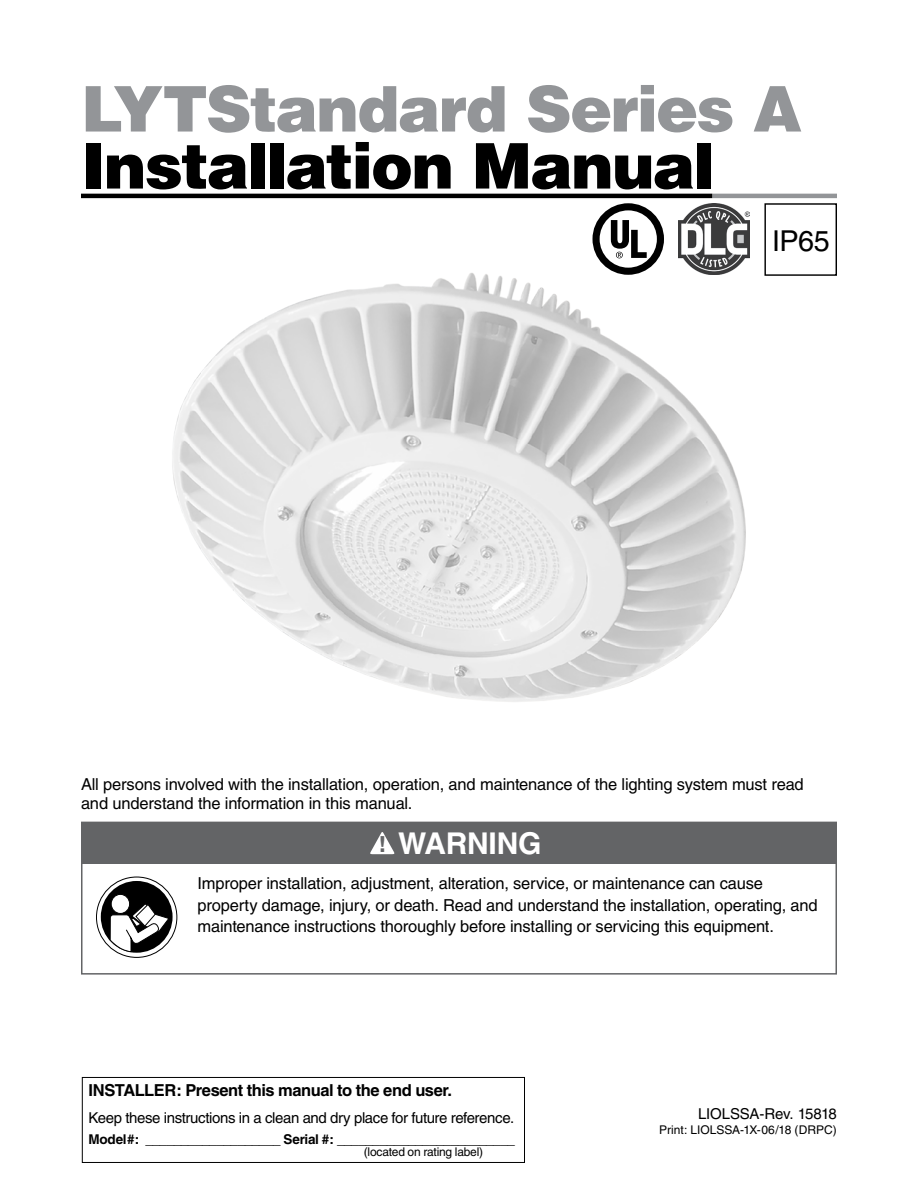
<style>
.page{position:relative;width:918px;height:1188px;background:#fff}
.page>*{position:absolute;margin:0;border:0;box-sizing:border-box;transform-origin:0 0}
.t1{font:900 63px "Helvetica";letter-spacing:-.025em;color:#939598}
.t2{font:900 63px "Helvetica";letter-spacing:-.025em;color:#000}
.t3{font:700 30px "Helvetica";letter-spacing:-.01em;color:#fff}
.t4{font:28.8px "Helvetica";color:#000}
.t5{font:900 condensed 21.15px "Helvetica";color:#636466;scale:.95 1}
.t6{font:16.5px/21px "Helvetica";letter-spacing:-.01em;color:#000}
.t7{font:700 16.5px "Helvetica";letter-spacing:-.025em;color:#000}
.t8{font:15px "Helvetica";letter-spacing:-.025em;color:#000}
.t9{font:700 13.5px "Helvetica";letter-spacing:-.015em;color:#000}
.t10{font:12px "Helvetica";letter-spacing:-.015em;color:#000}
</style>
<div class="page">
<hr style="left:712px;top:194px;width:125px;height:4px;background:#939598">
<hr style="left:81px;top:194px;width:631px;height:4px;background:#000">
<div style="left:81px;top:822px;width:756px;height:153px;border:2px solid #636466"></div>
<div style="left:81px;top:822px;width:756px;height:41px;background:#636466"></div>
<svg style="left:370px;top:832px;width:24px;height:22px"></svg>
<svg style="left:96px;top:877px;width:81px;height:81px"></svg>
<div style="left:82px;top:1077px;width:443px;height:86px;border:1px solid #000"></div>
<svg style="left:593px;top:203px;width:71px;height:52px"></svg>
<img style="left:172px;top:255px;width:574px;height:447px">
<img style="left:679px;top:203px;width:71px;height:72px">
<div style="left:764px;top:203px;width:73px;height:73px;border:1px solid #000"></div>
<h1 class="t1" style="left:81px;top:68px;width:722px">LYTStandard Series A</h1>
<h1 class="t2" style="left:81px;top:125px;width:635px">Installation Manual</h1>
<h3 class="t4" style="left:772px;top:224px;width:59px">IP65</h3>
<p class="t6" style="left:81px;top:774px;width:724px;line-height:19.5px">All persons involved with the installation, operation, and maintenance of the lighting system must read and understand the information in this manual.</p>
<p class="t5" style="left:379px;top:831px;width:9px">!</p>
<h2 class="t3" style="left:398px;top:825px;width:145px">WARNING</h2>
<p class="t6" style="left:197px;top:873px;width:622px">Improper installation, adjustment, alteration, service, or maintenance can cause property damage, injury, or death. Read and understand the installation, operating, and maintenance instructions thoroughly before installing or servicing this equipment.</p>
<p class="t7" style="left:89px;top:1080px;width:365px">INSTALLER: Present this manual to the end user.</p>
<p class="t8" style="left:89px;top:1109px;width:427px">Keep these instructions in a clean and dry place for future reference.</p>
<p class="t9" style="left:89px;top:1131px;width:428px">Model#: ___________________ Serial #: _________________________</p>
<p class="t10" style="left:364px;top:1145px;width:121px">(located on rating label)</p>
<p class="t8" style="left:698px;top:1105px;width:140px">LIOLSSA-Rev. 15818</p>
<p class="t10" style="left:659px;top:1122px;width:179px">Print: LIOLSSA-1X-06/18 (DRPC)</p>
</div>
